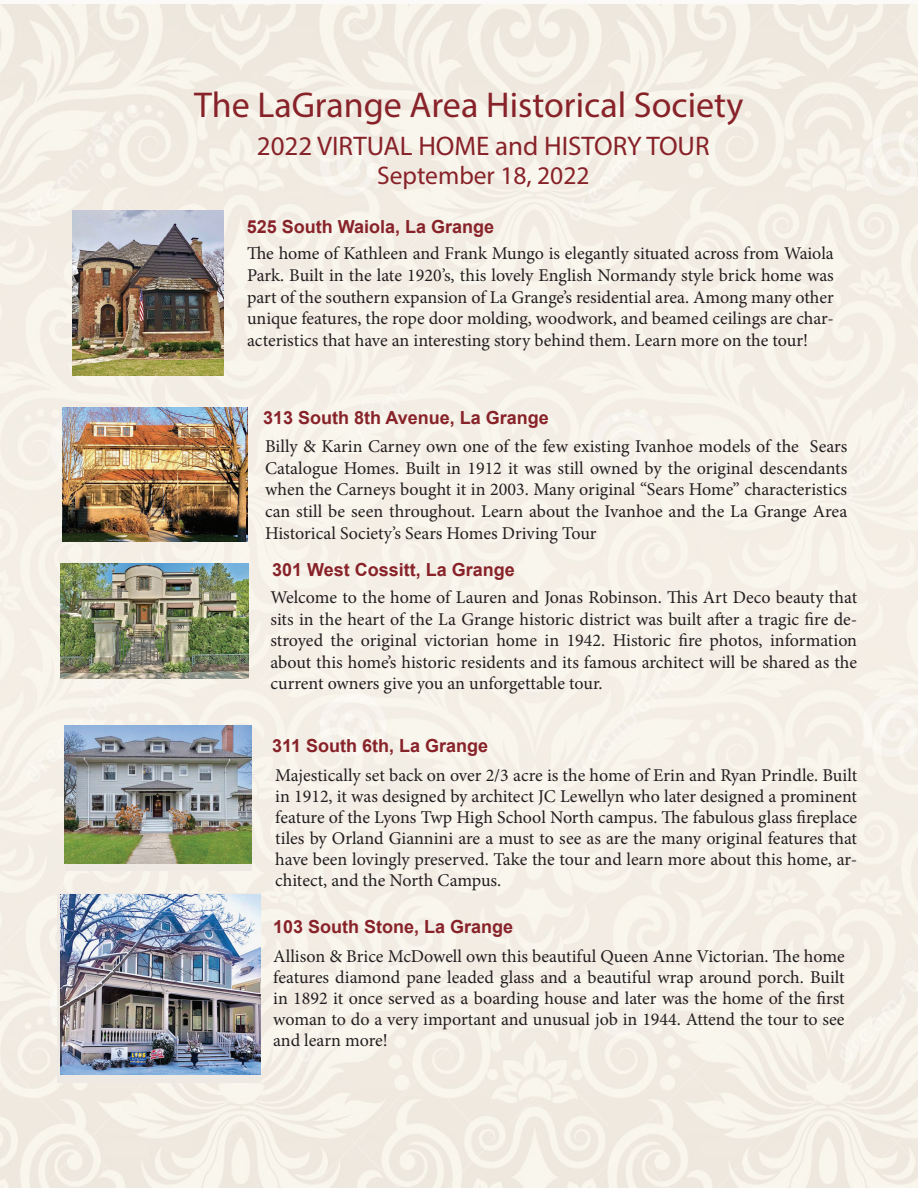
<style>
.page{position:relative;width:918px;height:1188px;background:#fff}
.page>*{position:absolute;margin:0;border:0;box-sizing:border-box;transform-origin:0 0}
.t1{font:36px "Myriad Pro";color:#882229}
.t2{font:27px "Myriad Pro";color:#882229}
.t3{font:25.5px "Myriad Pro";color:#882229}
.t4{font:18px/21.6px "Minion Pro";letter-spacing:-.005em;color:#231f20;text-align:justify}
.t5{font:700 18px "Arial";color:#882229}
</style>
<div class="page">
<div style="left:0;top:4px;width:918px;height:1184px;background:#f4eee6"></div>
<img style="left:72px;top:211px;width:152px;height:164px">
<img style="left:63px;top:407px;width:184px;height:134px">
<img style="left:61px;top:563px;width:188px;height:116px">
<div style="left:65px;top:725px;width:186px;height:146px;background:#efe9e4"></div>
<img style="left:65px;top:725px;width:186px;height:139px">
<div style="left:57px;top:894px;width:204px;height:189px;background:#efe9e4"></div>
<img style="left:60px;top:894px;width:201px;height:181px">
<h1 class="t1" style="left:194px;top:82px;width:551px">The LaGrange Area Historical Society</h1>
<h2 class="t2" style="left:257px;top:129px;width:454px">2022 VIRTUAL HOME and HISTORY TOUR</h2>
<h3 class="t3" style="left:377px;top:160px;width:214px">September 18, 2022</h3>
<p class="t5" style="left:247px;top:214px;width:249px">525 South Waiola, La Grange</p>
<p class="t4" style="left:247px;top:243px;width:588px">The home of Kathleen and Frank Mungo is elegantly situated across from Waiola Park. Built in the late 1920’s, this lovely English Normandy style brick home was part of the southern expansion of La Grange’s residential area. Among many other unique features, the rope door molding, woodwork, and beamed ceilings are char&shy;acteristics that have an interesting story behind them. Learn more on the tour!</p>
<p class="t5" style="left:263px;top:404px;width:287px">313 South 8th Avenue, La Grange</p>
<p class="t4" style="left:265px;top:436px;width:584px">Billy &amp; Karin Carney own one of the few existing Ivanhoe models of the Sears Catalogue Homes. Built in 1912 it was still owned by the original descendants when the Carneys bought it in 2003. Many original “Sears Home” characteristics can still be seen throughout. Learn about the Ivanhoe and the La Grange Area Historical Society’s Sears Homes Driving Tour</p>
<p class="t5" style="left:272px;top:557px;width:244px">301 West Cossitt, La Grange</p>
<p class="t4" style="left:270px;top:587px;width:588px">Welcome to the home of Lauren and Jonas Robinson. This Art Deco beauty that sits in the heart of the La Grange historic district was built after a tragic fire de&shy;stroyed the original victorian home in 1942. Historic fire photos, information about this home’s historic residents and its famous architect will be shared as the current owners give you an unforgettable tour.</p>
<p class="t5" style="left:272px;top:733px;width:218px">311 South 6th, La Grange</p>
<p class="t4" style="left:275px;top:765px;width:584px;line-height:21px">Majestically set back on over 2/3 acre is the home of Erin and Ryan Prindle. Built in 1912, it was designed by architect JC Lewellyn who later designed a prominent feature of the Lyons Twp High School North campus. The fabulous glass fireplace tiles by Orland Giannini are a must to see as are the many original features that have been lovingly preserved. Take the tour and learn more about this home, ar&shy;chitect, and the North Campus.</p>
<p class="t5" style="left:273px;top:914px;width:242px">103 South Stone, La Grange</p>
<p class="t4" style="left:273px;top:945px;width:573px;line-height:21.1px">Allison &amp; Brice McDowell own this beautiful Queen Anne Victorian. The home features diamond pane leaded glass and a beautiful wrap around porch. Built in 1892 it once served as a boarding house and later was the home of the first woman to do a very important and unusual job in 1944. Attend the tour to see and learn more!</p>
</div>
